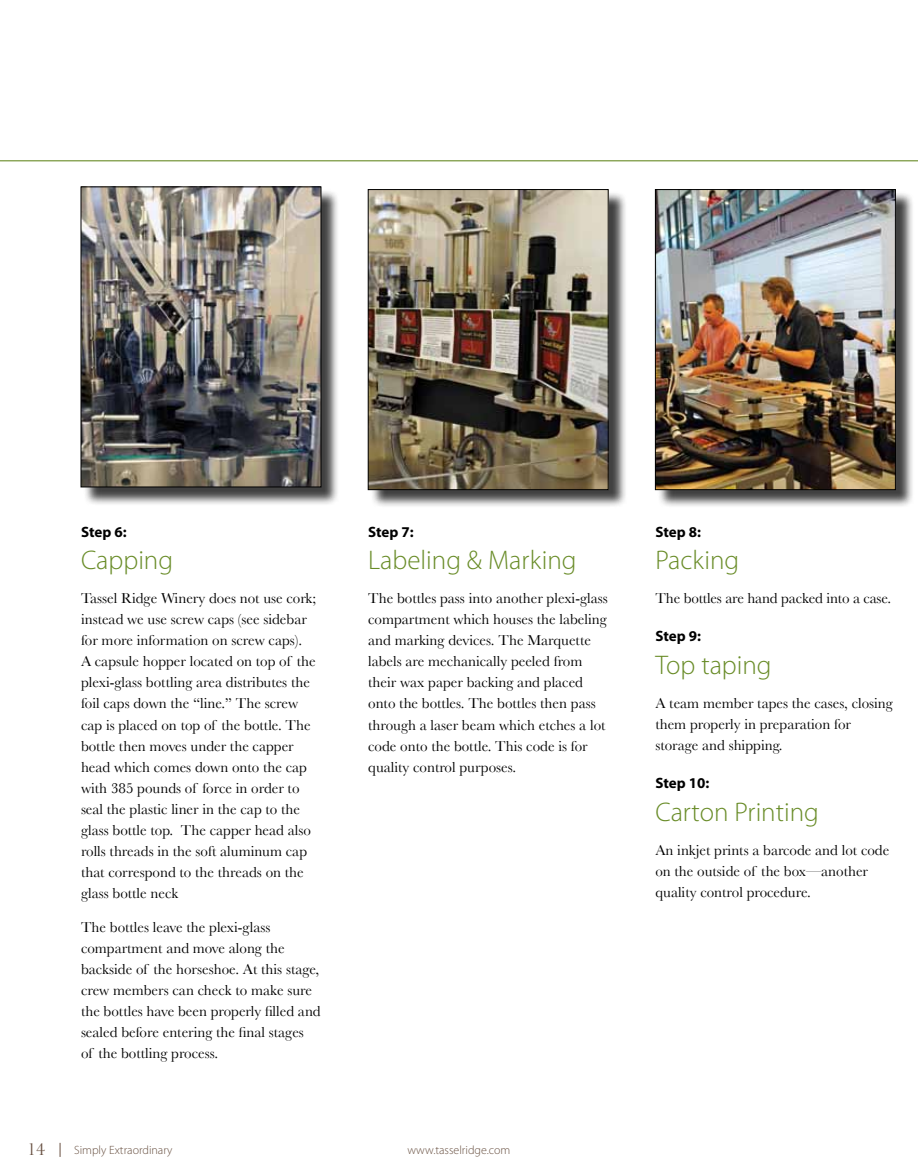
<style>
.page{position:relative;width:918px;height:1175px;background:#fff}
.page>*{position:absolute;margin:0;border:0;box-sizing:border-box;transform-origin:0 0}
.t1{font:300 27px "Myriad Pro";color:#698c28}
.t2{font:18px "Baskerville";color:#685041}
.t3{font:15px/21px "Baskerville";color:#000}
.t4{font:700 15px "Myriad Pro";letter-spacing:-.005em;color:#000}
.t5{font:300 12px "Myriad Pro";color:#685041}
</style>
<div class="page">
<svg style="left:60px;top:1142px;width:1px;height:14px"></svg>
<div style="left:657px;top:192px;width:258px;height:317px;background:#000;opacity:.75"></div>
<img style="left:657px;top:191px;width:237px;height:297px">
<div style="left:655px;top:189px;width:241px;height:301px;border:1px solid #000"></div>
<div style="left:370px;top:192px;width:257px;height:317px;background:#000;opacity:.75"></div>
<img style="left:370px;top:191px;width:236px;height:297px">
<div style="left:368px;top:189px;width:240px;height:301px;border:1px solid #000"></div>
<div style="left:83px;top:189px;width:257px;height:317px;background:#000;opacity:.75"></div>
<img style="left:83px;top:189px;width:236px;height:296px">
<div style="left:81px;top:187px;width:240px;height:300px;border:1px solid #000"></div>
<hr style="left:0;top:160px;width:918px;height:1px;background:#698c28">
<p class="t4" style="left:81px;top:521px;width:47px">Step 6:</p>
<h1 class="t1" style="left:81px;top:545px;width:94px">Capping</h1>
<p class="t3" style="left:81px;top:588px;width:237px">Tassel Ridge Winery does not use cork; instead we use screw caps (see sidebar for more information on screw caps).<br>A capsule hopper located on top of the plexi-glass bottling area distributes the foil caps down the “line.” The screw cap is placed on top of the bottle. The bottle then moves under the capper head which comes down onto the cap with 385 pounds of force in order to seal the plastic liner in the cap to the glass bottle top. The capper head also rolls threads in the soft aluminum cap that correspond to the threads on the glass bottle neck</p>
<p class="t3" style="left:81px;top:916px;width:241px">The bottles leave the plexi-glass compartment and move along the backside of the horseshoe. At this stage, crew members can check to make sure the bottles have been properly filled and sealed before entering the final stages<br>of the bottling process.</p>
<p class="t2" style="left:27px;top:1138px;width:19px">14</p>
<p class="t5" style="left:74px;top:1143px;width:100px">Simply Extraordinary</p>
<p class="t4" style="left:368px;top:521px;width:47px">Step 7:</p>
<h1 class="t1" style="left:368px;top:545px;width:210px">Labeling &amp; Marking</h1>
<p class="t3" style="left:368px;top:588px;width:241px">The bottles pass into another plexi-glass compartment which houses the labeling and marking devices. The Marquette labels are mechanically peeled from their wax paper backing and placed onto the bottles. The bottles then pass through a laser beam which etches a lot code onto the bottle. This code is for quality control purposes.</p>
<p class="t5" style="left:408px;top:1143px;width:104px">www.tasselridge.com</p>
<p class="t4" style="left:655px;top:521px;width:47px">Step 8:</p>
<h1 class="t1" style="left:655px;top:545px;width:85px">Packing</h1>
<p class="t3" style="left:655px;top:588px;width:237px">The bottles are hand packed into a case.</p>
<p class="t4" style="left:655px;top:626px;width:47px">Step 9:</p>
<h1 class="t1" style="left:655px;top:650px;width:118px">Top taping</h1>
<p class="t3" style="left:655px;top:693px;width:239px">A team member tapes the cases, closing them properly in preparation for storage and shipping.</p>
<p class="t4" style="left:655px;top:773px;width:55px">Step 10:</p>
<h1 class="t1" style="left:655px;top:797px;width:165px">Carton Printing</h1>
<p class="t3" style="left:655px;top:839px;width:235px">An inkjet prints a barcode and lot code on the outside of the box—another quality control procedure.</p>
</div>
